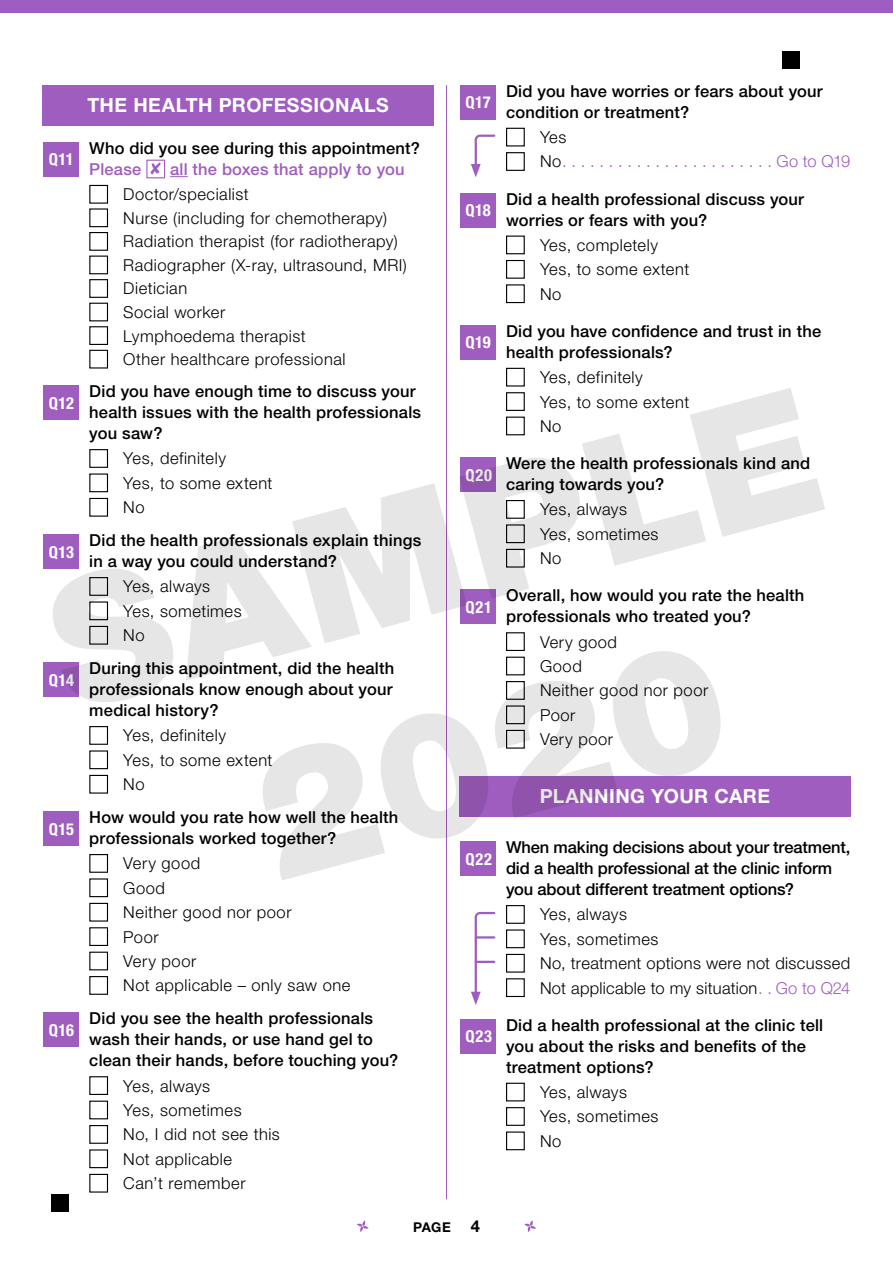
<style>
.page{position:relative;width:893px;height:1263px;background:#fff}
.page>*{position:absolute;margin:0;border:0;box-sizing:border-box;transform-origin:0 0}
.t1{font:700 19.5px "Helvetica Neue LT Std";letter-spacing:.025em;color:#fff}
.t2{font:500 16.5px/21px "Helvetica Neue LT Std";letter-spacing:.01em;color:#000}
.t3{font:300 16.5px/24.5px "Helvetica Neue LT Std";letter-spacing:.03em;color:#000}
.t4{font:500 16.5px/21px "Helvetica Neue LT Std";letter-spacing:-.01em;color:#000}
.t5{font:700 condensed 16.5px "Helvetica Neue LT Std";letter-spacing:.03em;color:#fff}
.t6{font:300 16.5px/24.5px "Helvetica Neue LT Std";letter-spacing:-.02em;color:#9f5dbf}
.t7{font:500 16.5px "Helvetica Neue LT Std";letter-spacing:.01em;color:#9f5dbf}
.t8{font:700 13.5px "Helvetica Neue LT Std";color:#000}
.s1{font-size:16.5px}
.s2{color:#000}
.s3{color:#9f5dbf}
</style>
<div class="page">
<hr style="left:446px;top:85px;width:1px;height:1114px;background:#9f5dbf">
<div style="left:0;top:0;width:893px;height:13px;background:#9f5dbf"></div>
<div style="left:43px;top:85px;width:391px;height:41px;background:#9f5dbf"></div>
<svg style="left:170px;top:176px;width:18px;height:1px"></svg>
<svg style="left:151px;top:162px;width:10px;height:13px"></svg>
<div style="left:146px;top:160px;width:19px;height:18px;border:1px solid #9f5dbf"></div>
<div style="left:89px;top:185px;width:19px;height:19px;border:1px solid #000"></div>
<div style="left:89px;top:208px;width:19px;height:19px;border:1px solid #000"></div>
<div style="left:89px;top:232px;width:19px;height:19px;border:1px solid #000"></div>
<div style="left:89px;top:256px;width:19px;height:18px;border:1px solid #000"></div>
<div style="left:89px;top:279px;width:19px;height:19px;border:1px solid #000"></div>
<div style="left:89px;top:303px;width:19px;height:18px;border:1px solid #000"></div>
<div style="left:89px;top:326px;width:19px;height:19px;border:1px solid #000"></div>
<div style="left:89px;top:350px;width:19px;height:18px;border:1px solid #000"></div>
<div style="left:89px;top:726px;width:19px;height:19px;border:1px solid #000"></div>
<div style="left:89px;top:750px;width:19px;height:19px;border:1px solid #000"></div>
<div style="left:89px;top:775px;width:19px;height:19px;border:1px solid #000"></div>
<div style="left:89px;top:854px;width:19px;height:19px;border:1px solid #000"></div>
<div style="left:89px;top:878px;width:19px;height:19px;border:1px solid #000"></div>
<div style="left:89px;top:903px;width:19px;height:18px;border:1px solid #000"></div>
<div style="left:89px;top:927px;width:19px;height:19px;border:1px solid #000"></div>
<div style="left:89px;top:952px;width:19px;height:18px;border:1px solid #000"></div>
<div style="left:89px;top:976px;width:19px;height:19px;border:1px solid #000"></div>
<div style="left:89px;top:1076px;width:19px;height:19px;border:1px solid #000"></div>
<div style="left:89px;top:1100px;width:19px;height:19px;border:1px solid #000"></div>
<div style="left:89px;top:1125px;width:19px;height:19px;border:1px solid #000"></div>
<div style="left:89px;top:1149px;width:19px;height:19px;border:1px solid #000"></div>
<div style="left:89px;top:1174px;width:19px;height:18px;border:1px solid #000"></div>
<div style="left:459px;top:776px;width:391px;height:40px;background:#9f5dbf"></div>
<div style="left:506px;top:128px;width:19px;height:18px;border:1px solid #000"></div>
<div style="left:506px;top:152px;width:19px;height:19px;border:1px solid #000"></div>
<div style="left:506px;top:236px;width:19px;height:18px;border:1px solid #000"></div>
<div style="left:506px;top:260px;width:19px;height:19px;border:1px solid #000"></div>
<div style="left:506px;top:284px;width:19px;height:19px;border:1px solid #000"></div>
<div style="left:506px;top:368px;width:19px;height:18px;border:1px solid #000"></div>
<div style="left:506px;top:905px;width:19px;height:19px;border:1px solid #000"></div>
<div style="left:506px;top:929px;width:19px;height:19px;border:1px solid #000"></div>
<div style="left:506px;top:954px;width:19px;height:19px;border:1px solid #000"></div>
<div style="left:506px;top:978px;width:19px;height:19px;border:1px solid #000"></div>
<div style="left:506px;top:1083px;width:19px;height:18px;border:1px solid #000"></div>
<div style="left:506px;top:1107px;width:19px;height:19px;border:1px solid #000"></div>
<div style="left:506px;top:1131px;width:19px;height:19px;border:1px solid #000"></div>
<div style="left:43px;top:142px;width:36px;height:35px;background:#9f5dbf"></div>
<div style="left:43px;top:386px;width:36px;height:34px;background:#9f5dbf"></div>
<div style="left:43px;top:535px;width:36px;height:34px;background:#9f5dbf"></div>
<div style="left:43px;top:663px;width:36px;height:34px;background:#9f5dbf"></div>
<div style="left:43px;top:812px;width:36px;height:34px;background:#9f5dbf"></div>
<div style="left:43px;top:1013px;width:36px;height:34px;background:#9f5dbf"></div>
<div style="left:460px;top:85px;width:35px;height:34px;background:#9f5dbf"></div>
<svg style="left:471px;top:134px;width:25px;height:43px"></svg>
<div style="left:460px;top:193px;width:35px;height:34px;background:#9f5dbf"></div>
<div style="left:460px;top:325px;width:35px;height:34px;background:#9f5dbf"></div>
<svg style="left:471px;top:911px;width:25px;height:94px"></svg>
<div style="left:460px;top:1019px;width:35px;height:34px;background:#9f5dbf"></div>
<svg style="left:357px;top:1220px;width:11px;height:12px"></svg>
<svg style="left:524px;top:1220px;width:12px;height:12px"></svg>
<div style="left:51px;top:1195px;width:17px;height:17px;background:#000"></div>
<div style="left:782px;top:51px;width:17px;height:17px;background:#000"></div>
<svg style="left:263px;top:709px;width:467px;height:171px"></svg>
<svg style="left:47px;top:388px;width:778px;height:321px"></svg>
<p class="t5" style="left:49px;top:150px;width:27px">Q11</p>
<p class="t5" style="left:49px;top:393px;width:27px">Q12</p>
<p class="t5" style="left:49px;top:542px;width:27px">Q13</p>
<p class="t5" style="left:49px;top:670px;width:27px">Q14</p>
<p class="t5" style="left:49px;top:819px;width:27px">Q15</p>
<p class="t5" style="left:49px;top:1020px;width:27px">Q16</p>
<p class="t1" style="left:87px;top:93px;width:303px">THE HEALTH PROFESSIONALS</p>
<p class="t2" style="left:89px;top:137px;width:332px">Who did you see during this appointment?</p>
<p class="t7" style="left:89px;top:159px;width:54px">Please</p>
<p class="t7" style="left:170px;top:159px;width:236px">all the boxes that apply to you</p>
<p class="t3" style="left:123px;top:182px;width:285px;line-height:23.5px">Doctor/specialist<br>Nurse (including for chemotherapy)<br>Radiation therapist (for radiotherapy)<br>Radiographer (X-ray, ultrasound, MRI)<br>Dietician<br>Social worker<br>Lymphoedema therapist<br>Other healthcare professional</p>
<p class="t2" style="left:89px;top:381px;width:333px">Did you have enough time to discuss your health issues with the health professionals you saw?</p>
<p class="t3" style="left:123px;top:446px;width:151px">Yes, definitely<br>Yes, to some extent<br>No</p>
<p class="t2" style="left:89px;top:530px;width:334px">Did the health professionals explain things in a way you could understand?</p>
<p class="t3" style="left:123px;top:574px;width:120px">Yes, always<br>Yes, sometimes<br>No</p>
<p class="t2" style="left:89px;top:658px;width:306px;text-align:justify">During this appointment, did the health professionals know enough about your medical history?</p>
<p class="t3" style="left:123px;top:723px;width:151px">Yes, definitely<br>Yes, to some extent<br>No</p>
<p class="t2" style="left:89px;top:806px;width:311px">How would you rate how well the health professionals worked together?</p>
<p class="t3" style="left:123px;top:851px;width:229px">Very good<br>Good<br>Neither good nor poor<br>Poor<br>Very poor<br>Not applicable – only saw one</p>
<p class="t2" style="left:89px;top:1008px;width:310px">Did you see the health professionals wash their hands, or use hand gel to clean their hands, before touching you?</p>
<p class="t3" style="left:123px;top:1073px;width:158px">Yes, always<br>Yes, sometimes<br>No, I did not see this<br>Not applicable<br>Can’t remember</p>
<p class="t5" style="left:466px;top:92px;width:27px">Q17</p>
<p class="t5" style="left:466px;top:200px;width:27px">Q18</p>
<p class="t5" style="left:466px;top:332px;width:27px">Q19</p>
<p class="t5" style="left:466px;top:465px;width:28px">Q20</p>
<p class="t5" style="left:466px;top:597px;width:28px">Q21</p>
<p class="t5" style="left:466px;top:849px;width:28px">Q22</p>
<p class="t5" style="left:466px;top:1026px;width:28px">Q23</p>
<p class="t8" style="left:413px;top:1219px;width:68px">PAGE <span class="s1">4</span></p>
<p class="t2" style="left:506px;top:80px;width:318px">Did you have worries or fears about your condition or treatment?</p>
<p class="t6" style="left:540px;top:125px;width:28px"><span class="s2">Yes<br>No</span>.......................</p>
<p class="t6" style="left:777px;top:149px;width:75px">Go to Q19</p>
<p class="t2" style="left:506px;top:188px;width:300px">Did a health professional discuss your worries or fears with you?</p>
<p class="t3" style="left:540px;top:232px;width:151px">Yes, completely<br>Yes, to some extent<br>No</p>
<p class="t2" style="left:506px;top:320px;width:317px">Did you have confidence and trust in the health professionals?</p>
<p class="t3" style="left:540px;top:365px;width:151px">Yes, definitely<br>Yes, to some extent<br>No</p>
<p class="t2" style="left:506px;top:453px;width:306px">Were the health professionals kind and caring towards you?</p>
<p class="t3" style="left:540px;top:497px;width:120px">Yes, always<br>Yes, sometimes<br>No</p>
<p class="t2" style="left:506px;top:585px;width:300px">Overall, how would you rate the health professionals who treated you?</p>
<p class="t3" style="left:540px;top:629px;width:170px">Very good<br>Good<br>Neither good nor poor<br>Poor<br>Very poor</p>
<p class="t1" style="left:540px;top:784px;width:232px">PLANNING YOUR CARE</p>
<p class="t4" style="left:506px;top:837px;width:346px">When making decisions about your treatment, did a health professional at the clinic inform you about different treatment options?</p>
<p class="t3" style="left:540px;top:902px;width:312px">Yes, always<br>Yes, sometimes<br>No, treatment options were not discussed<br>Not applicable to my situation<span class="s3">.. Go to Q24</span></p>
<p class="t2" style="left:506px;top:1014px;width:319px">Did a health professional at the clinic tell you about the risks and benefits of the treatment options?</p>
<p class="t3" style="left:540px;top:1079px;width:120px">Yes, always<br>Yes, sometimes<br>No</p>
</div>
